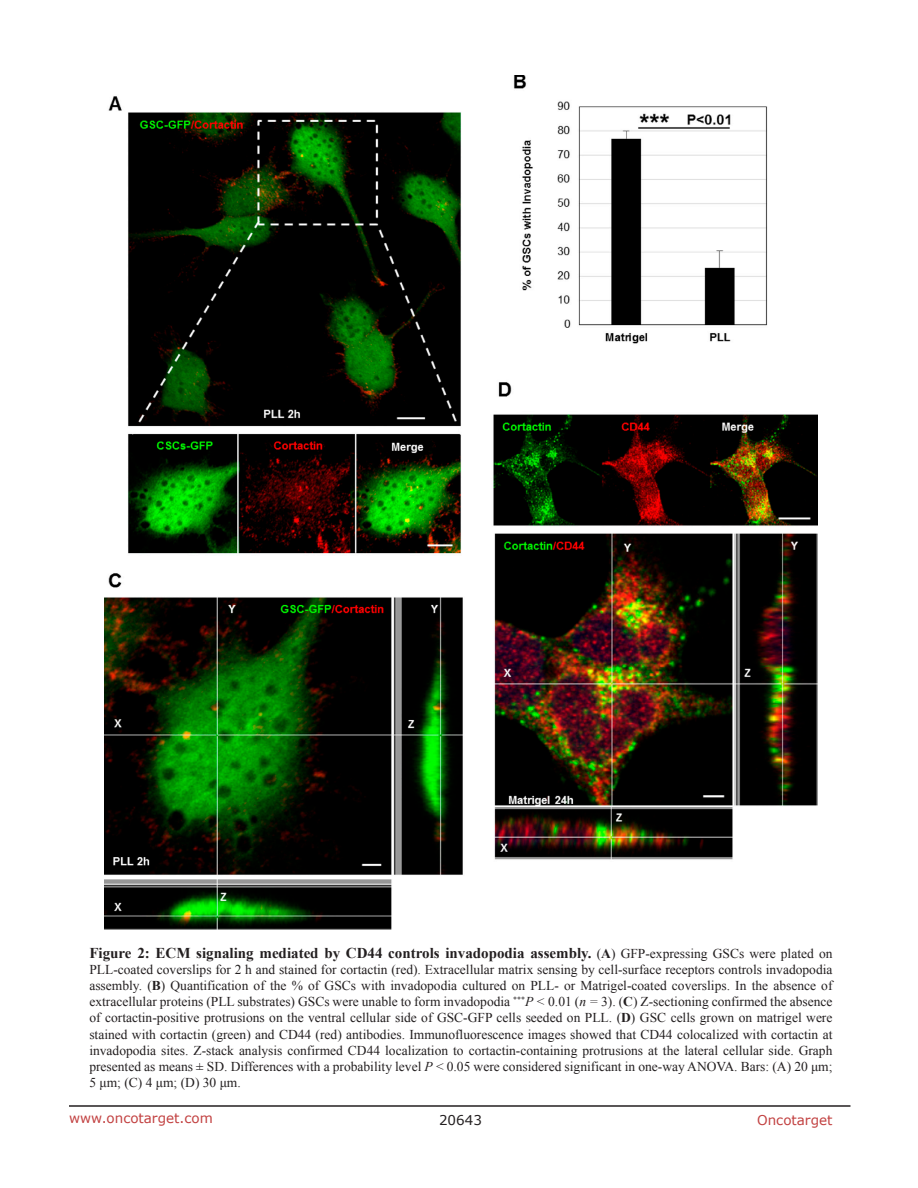
<style>
.page{position:relative;width:918px;height:1188px;background:#fff}
.page>*{position:absolute;margin:0;border:0;box-sizing:border-box;transform-origin:0 0}
.Figuretrx{font:700 15px "Times New Roman";color:#231f20}
.Figuretrx-2{font:13.5px/16.2px "Times New Roman";color:#231f20;text-align:justify}
.t1{font:13.5px "Verdana";color:#c24141}
.t2{font:13.5px "Verdana";color:#231f20}
.s1{font-weight:400;font-size:13.5px}
.s2{font-size:13.5px}
.s3{font-weight:700}
.s4{font-style:italic}
</style>
<div class="page">
<hr style="left:69px;top:1105px;width:781px;height:2px;background:#231f20">
<img style="left:105px;top:75px;width:712px;height:855px">
<p class="Figuretrx" style="left:89px;top:942px;width:745px">Figure 2: ECM signaling mediated by CD44 controls invadopodia assembly. <span class="s1">(</span><span class="s2">A</span><span class="s1">) GFP-expressing GSCs were plated on</span></p>
<p class="Figuretrx-2" style="left:89px;top:961px;width:745px">PLL-coated coverslips for 2 h and stained for cortactin (red). Extracellular matrix sensing by cell-surface receptors controls invadopodia assembly. (<span class="s3">B</span>) Quantification of the % of GSCs with invadopodia cultured on PLL- or Matrigel-coated coverslips. In the absence of extracellular proteins (PLL substrates) GSCs were unable to form invadopodia <sup>***</sup><span class="s4">P &lt;</span> 0.01 (<span class="s4">n =</span> 3). (<span class="s3">C</span>) Z-sectioning confirmed the absence of cortactin-positive protrusions on the ventral cellular side of GSC-GFP cells seeded on PLL. (<span class="s3">D</span>) GSC cells grown on matrigel were stained with cortactin (green) and CD44 (red) antibodies. Immunofluorescence images showed that CD44 colocalized with cortactin at invadopodia sites. Z-stack analysis confirmed CD44 localization to cortactin-containing protrusions at the lateral cellular side. Graph presented as means ± SD. Differences with a probability level <span class="s4">P</span> &lt; 0.05 were considered significant in one-way ANOVA. Bars: (A) 20 μm; 5 μm; (C) 4 μm; (D) 30 μm.</p>
<p class="t1" style="left:69px;top:1109px;width:145px">www.oncotarget.com</p>
<p class="t2" style="left:439px;top:1111px;width:44px">20643</p>
<p class="t1" style="left:757px;top:1111px;width:77px">Oncotarget</p>
</div>
